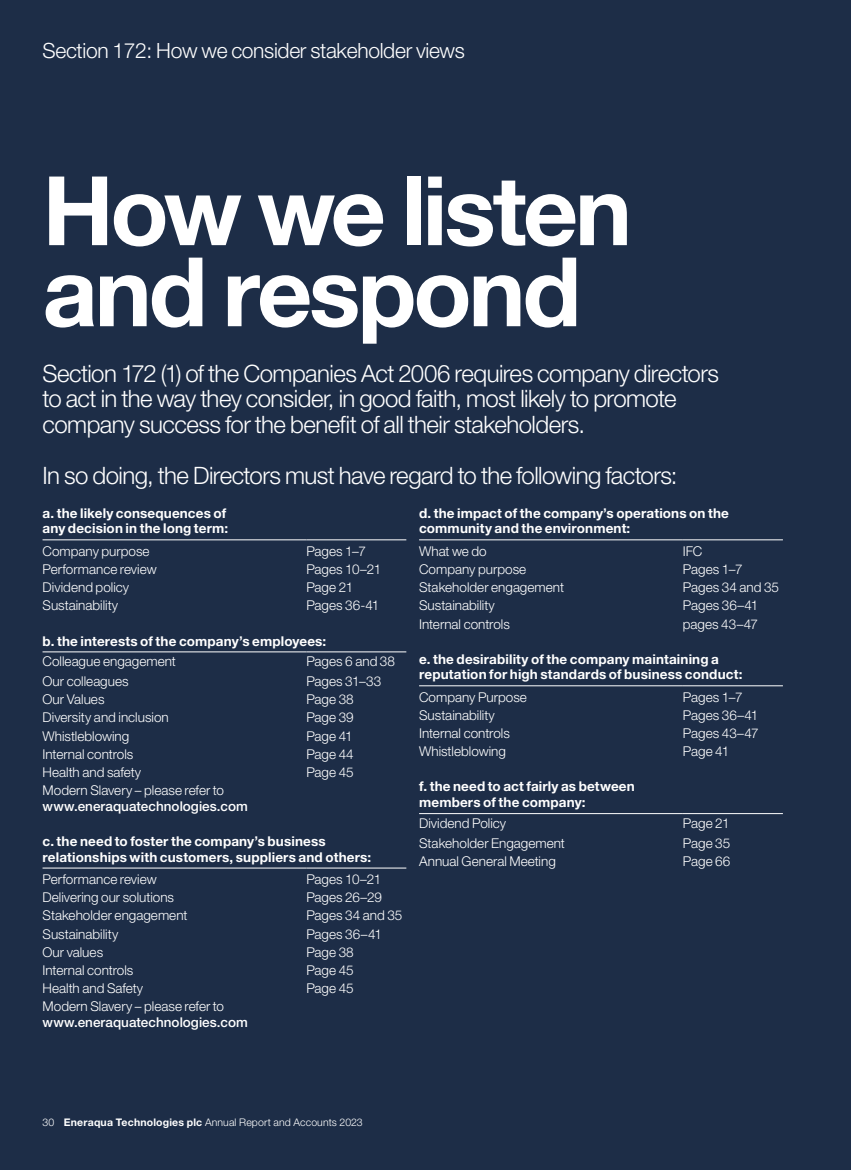
<style>
.page{position:relative;width:851px;height:1170px;background:#fff}
.page>*{position:absolute;margin:0;border:0;box-sizing:border-box;transform-origin:0 0}
.t1{font:700 96px/81px "Helvetica Neue LT Std";letter-spacing:-.035em;color:#fff}
.t2{font:300 24px/25.5px "Helvetica Neue LT Std";letter-spacing:-.025em;color:#fff}
.t3{font:300 21px "Helvetica Neue LT Std";letter-spacing:-.015em;color:#fff}
.t4{font:300 13.5px "Helvetica Neue LT Std";color:#fff}
.t5{font:700 13.5px/15.8px "Helvetica Neue LT Std";letter-spacing:.01em;color:#fff}
.t6{font:500 13.5px "Helvetica Neue LT Std";color:#fff}
.t7{font:300 10.5px "Helvetica Neue LT Std";letter-spacing:.01em;color:#fff}
.s1{font-weight:700}
</style>
<div class="page">
<div style="left:0;top:0;width:850px;height:1169px;background:#1d2d47"></div>
<hr style="left:43px;top:539px;width:263px;height:1px;background:#fff">
<hr style="left:306px;top:539px;width:100px;height:1px;background:#fff">
<hr style="left:43px;top:867px;width:263px;height:1px;background:#fff">
<hr style="left:306px;top:867px;width:100px;height:1px;background:#fff">
<hr style="left:43px;top:651px;width:263px;height:1px;background:#fff">
<hr style="left:306px;top:651px;width:100px;height:1px;background:#fff">
<hr style="left:419px;top:539px;width:263px;height:1px;background:#fff">
<hr style="left:682px;top:539px;width:100px;height:1px;background:#fff">
<hr style="left:419px;top:685px;width:263px;height:1px;background:#fff">
<hr style="left:682px;top:685px;width:100px;height:1px;background:#fff">
<hr style="left:419px;top:813px;width:263px;height:1px;background:#fff">
<hr style="left:682px;top:813px;width:100px;height:1px;background:#fff">
<h3 class="t3" style="left:43px;top:37px;width:424px">Section 172: How we consider stakeholder views</h3>
<h1 class="t1" style="left:43px;top:168px;width:591px">How we listen and respond</h1>
<h2 class="t2" style="left:43px;top:360px;width:677px">Section 172 (1) of the Companies Act 2006 requires company directors to act in the way they consider, in good faith, most likely to promote company success for the benefit of all their stakeholders.</h2>
<h2 class="t2" style="left:43px;top:462px;width:636px">In so doing, the Directors must have regard to the following factors:</h2>
<p class="t5" style="left:43px;top:504px;width:187px">a. the likely consequences of any decision in the long term:</p>
<p class="t4" style="left:43px;top:542px;width:108px">Company purpose</p>
<p class="t4" style="left:306px;top:542px;width:61px">Pages 1–7</p>
<p class="t4" style="left:43px;top:561px;width:116px">Performance review</p>
<p class="t4" style="left:306px;top:561px;width:76px">Pages 10–21</p>
<p class="t4" style="left:43px;top:579px;width:88px">Dividend policy</p>
<p class="t4" style="left:306px;top:579px;width:48px">Page 21</p>
<p class="t4" style="left:43px;top:597px;width:77px">Sustainability</p>
<p class="t4" style="left:306px;top:597px;width:74px">Pages 36-41</p>
<p class="t5" style="left:43px;top:632px;width:285px">b. the interests of the company’s employees:</p>
<p class="t4" style="left:43px;top:652px;width:135px">Colleague engagement</p>
<p class="t4" style="left:306px;top:652px;width:90px">Pages 6 and 38</p>
<p class="t4" style="left:43px;top:673px;width:88px">Our colleagues</p>
<p class="t4" style="left:306px;top:673px;width:76px">Pages 31–33</p>
<p class="t4" style="left:43px;top:691px;width:63px">Our Values</p>
<p class="t4" style="left:306px;top:691px;width:49px">Page 38</p>
<p class="t4" style="left:43px;top:709px;width:128px">Diversity and inclusion</p>
<p class="t4" style="left:306px;top:709px;width:49px">Page 39</p>
<p class="t4" style="left:43px;top:727px;width:88px">Whistleblowing</p>
<p class="t4" style="left:306px;top:727px;width:48px">Page 41</p>
<p class="t4" style="left:43px;top:745px;width:92px">Internal controls</p>
<p class="t4" style="left:306px;top:745px;width:49px">Page 44</p>
<p class="t4" style="left:43px;top:763px;width:100px">Health and safety</p>
<p class="t4" style="left:306px;top:763px;width:49px">Page 45</p>
<p class="t4" style="left:43px;top:781px;width:183px">Modern Slavery – please refer to</p>
<p class="t6" style="left:43px;top:797px;width:207px">www.eneraquatechnologies.com</p>
<p class="t5" style="left:43px;top:832px;width:330px">c. the need to foster the company’s business relationships with customers, suppliers and others:</p>
<p class="t4" style="left:43px;top:871px;width:116px">Performance review</p>
<p class="t4" style="left:306px;top:871px;width:76px">Pages 10–21</p>
<p class="t4" style="left:43px;top:889px;width:133px">Delivering our solutions</p>
<p class="t4" style="left:306px;top:889px;width:77px">Pages 26–29</p>
<p class="t4" style="left:43px;top:907px;width:146px">Stakeholder engagement</p>
<p class="t4" style="left:306px;top:907px;width:98px">Pages 34 and 35</p>
<p class="t4" style="left:43px;top:925px;width:77px">Sustainability</p>
<p class="t4" style="left:306px;top:925px;width:77px">Pages 36–41</p>
<p class="t4" style="left:43px;top:943px;width:62px">Our values</p>
<p class="t4" style="left:306px;top:943px;width:49px">Page 38</p>
<p class="t4" style="left:43px;top:961px;width:92px">Internal controls</p>
<p class="t4" style="left:306px;top:961px;width:49px">Page 45</p>
<p class="t4" style="left:43px;top:979px;width:102px">Health and Safety</p>
<p class="t4" style="left:306px;top:979px;width:49px">Page 45</p>
<p class="t4" style="left:43px;top:998px;width:183px">Modern Slavery – please refer to</p>
<p class="t6" style="left:43px;top:1013px;width:207px">www.eneraquatechnologies.com</p>
<p class="t5" style="left:419px;top:504px;width:311px">d. the impact of the company’s operations on the community and the environment:</p>
<p class="t4" style="left:419px;top:542px;width:69px">What we do</p>
<p class="t4" style="left:682px;top:542px;width:21px">IFC</p>
<p class="t4" style="left:419px;top:561px;width:108px">Company purpose</p>
<p class="t4" style="left:682px;top:561px;width:61px">Pages 1–7</p>
<p class="t4" style="left:419px;top:579px;width:146px">Stakeholder engagement</p>
<p class="t4" style="left:682px;top:579px;width:98px">Pages 34 and 35</p>
<p class="t4" style="left:419px;top:597px;width:77px">Sustainability</p>
<p class="t4" style="left:682px;top:597px;width:77px">Pages 36–41</p>
<p class="t4" style="left:419px;top:615px;width:92px">Internal controls</p>
<p class="t4" style="left:682px;top:615px;width:77px">pages 43–47</p>
<p class="t5" style="left:419px;top:650px;width:325px">e. the desirability of the company maintaining a reputation for high standards of business conduct:</p>
<p class="t4" style="left:419px;top:688px;width:109px">Company Purpose</p>
<p class="t4" style="left:682px;top:688px;width:61px">Pages 1–7</p>
<p class="t4" style="left:419px;top:707px;width:77px">Sustainability</p>
<p class="t4" style="left:682px;top:707px;width:77px">Pages 36–41</p>
<p class="t4" style="left:419px;top:725px;width:92px">Internal controls</p>
<p class="t4" style="left:682px;top:725px;width:77px">Pages 43–47</p>
<p class="t4" style="left:419px;top:743px;width:88px">Whistleblowing</p>
<p class="t4" style="left:682px;top:743px;width:48px">Page 41</p>
<p class="t5" style="left:419px;top:778px;width:217px">f. the need to act fairly as between members of the company:</p>
<p class="t4" style="left:419px;top:814px;width:88px">Dividend Policy</p>
<p class="t4" style="left:682px;top:814px;width:48px">Page 21</p>
<p class="t4" style="left:419px;top:834px;width:147px">Stakeholder Engagement</p>
<p class="t4" style="left:682px;top:834px;width:49px">Page 35</p>
<p class="t4" style="left:419px;top:852px;width:138px">Annual General Meeting</p>
<p class="t4" style="left:682px;top:852px;width:49px">Page 66</p>
<p class="t7" style="left:43px;top:1116px;width:322px">30 <span class="s1">Eneraqua Technologies plc</span> Annual Report and Accounts 2023</p>
</div>
